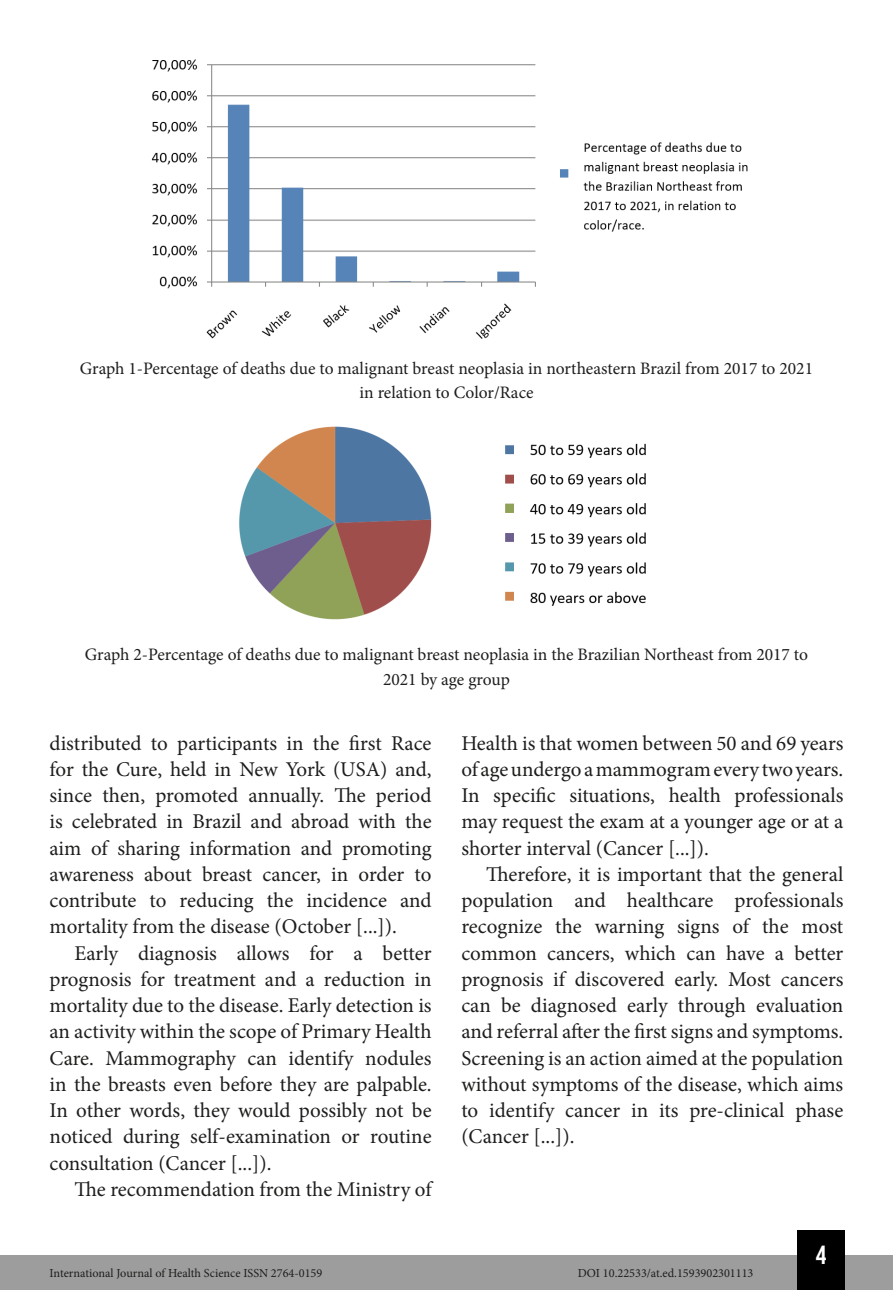
<style>
.page{position:relative;width:893px;height:1290px;background:#fff}
.page>*{position:absolute;margin:0;border:0;box-sizing:border-box;transform-origin:0 0}
.t1{font:26.25px "Bebas Kai";color:#fff}
.t2{font:21px/26.2px "Minion Pro";color:#1d1d1b;text-align:justify}
.t3{font:17.5px/24.5px "Minion Pro";letter-spacing:-.005em;color:#1d1d1b;text-align:center}
.t4{font:12.25px "Minion Pro";color:#1d1d1b}
</style>
<div class="page">
<div style="left:0;top:1255px;width:893px;height:35px;background:#9d9d9d"></div>
<div style="left:797px;top:1230px;width:48px;height:60px;background:#000"></div>
<img style="left:151px;top:59px;width:597px;height:280px">
<img style="left:239px;top:426px;width:407px;height:194px">
<p class="t3" style="left:80px;top:356px;width:735px">Graph 1-Percentage of deaths due to malignant breast neoplasia in northeastern Brazil from 2017 to 2021 in relation to Color/Race</p>
<p class="t3" style="left:85px;top:642px;width:725px">Graph 2-Percentage of deaths due to malignant breast neoplasia in the Brazilian Northeast from 2017 to<br>2021 by age group</p>
<p class="t2" style="left:50px;top:730px;width:384px">distributed to participants in the first Race for the Cure, held in New York (USA) and, since then, promoted annually. The period is celebrated in Brazil and abroad with the aim of sharing information and promoting awareness about breast cancer, in order to contribute to reducing the incidence and mortality from the disease (October [...]).</p>
<p class="t2" style="left:50px;top:940px;width:384px;text-indent:25px">Early diagnosis allows for a better prognosis for treatment and a reduction in mortality due to the disease. Early detection is an activity within the scope of Primary Health Care. Mammography can identify nodules in the breasts even before they are palpable.<br>In other words, they would possibly not be noticed during self-examination or routine consultation (Cancer [...]).</p>
<p class="t2" style="left:74px;top:1176px;width:359px">The recommendation from the Ministry of</p>
<p class="t2" style="left:461px;top:730px;width:384px">Health is that women between 50 and 69 years of age undergo a mammogram every two years.<br>In specific situations, health professionals may request the exam at a younger age or at a shorter interval (Cancer [...]).</p>
<p class="t2" style="left:461px;top:861px;width:384px;text-indent:25px">Therefore, it is important that the general population and healthcare professionals recognize the warning signs of the most common cancers, which can have a better prognosis if discovered early. Most cancers can be diagnosed early through evaluation and referral after the first signs and symptoms.<br>Screening is an action aimed at the population without symptoms of the disease, which aims to identify cancer in its pre-clinical phase (Cancer [...]).</p>
<p class="t1" style="left:816px;top:1241px;width:12px">4</p>
<p class="t4" style="left:50px;top:1265px;width:274px">International Journal of Health Science ISSN 2764-0159</p>
<p class="t4" style="left:578px;top:1265px;width:177px">DOI 10.22533/at.ed.1593902301113</p>
</div>
